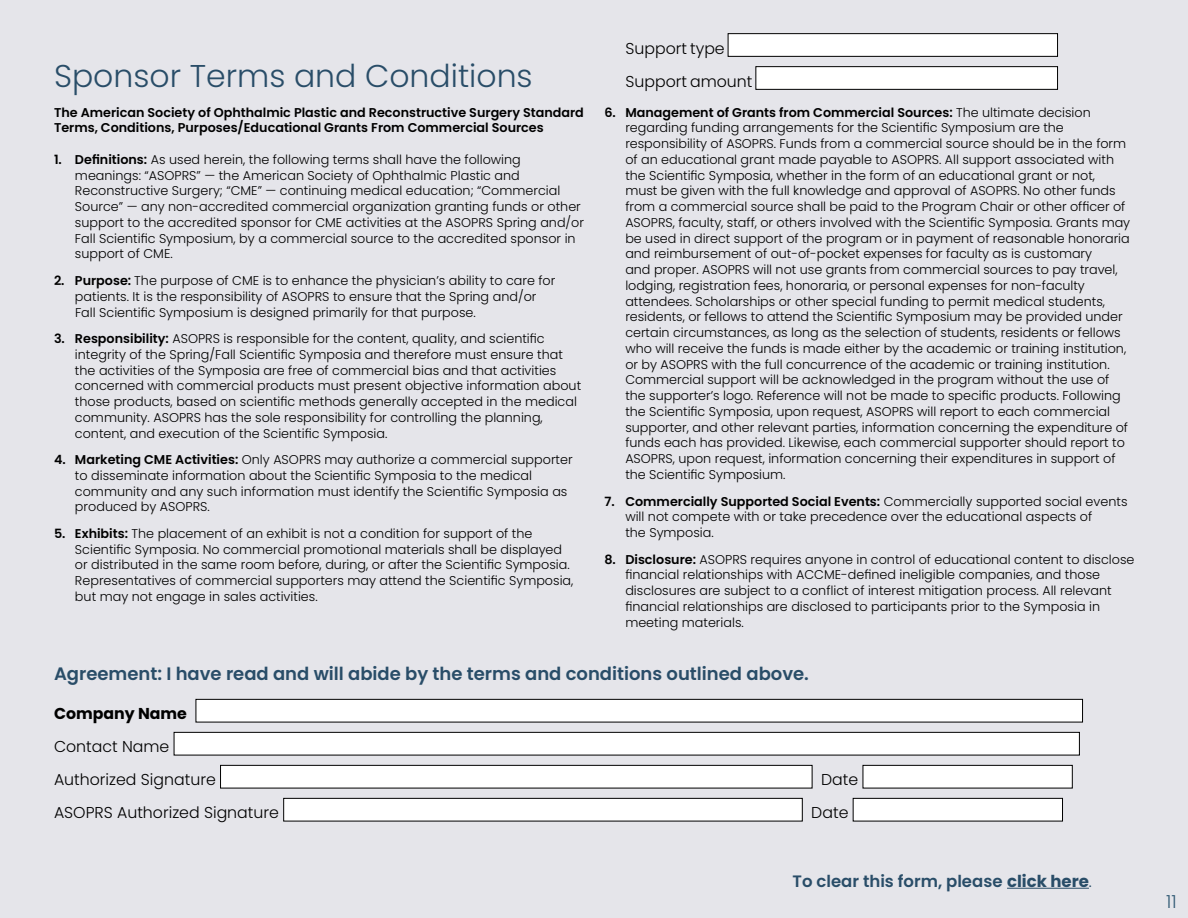
<style>
.page{position:relative;width:1188px;height:918px;background:#e5e5ea}
.page>*{position:absolute;margin:0;border:0;box-sizing:border-box;transform-origin:0 0}
.Head_1{font:300 31.5px "Poppins";color:#294d68}
.t1{font:600 18px "Poppins";color:#294d68}
.Head_1-2{font:300 18px "Poppins";color:#355d77}
.t2{font:600 16.5px "Poppins";color:#294d68}
.t3{font:300 15.75px "Poppins";color:#000}
.t4{font:700 15.75px/33px "Poppins";color:#000}
.t5{font:300 12.75px/15.8px "Poppins";color:#000}
.t6{font:600 12.75px/15.8px "Poppins";color:#000}
.s1{font-weight:600}
.s2{font-weight:300}
.s3{font-weight:700}
</style>
<div class="page">
<div style="left:196px;top:699px;width:887px;height:23px;background:#fff"></div>
<div style="left:196px;top:699px;width:887px;height:23px;border:1px solid #000"></div>
<div style="left:174px;top:732px;width:905px;height:23px;background:#fff"></div>
<div style="left:174px;top:732px;width:906px;height:23px;border:1px solid #000"></div>
<div style="left:221px;top:765px;width:591px;height:23px;background:#fff"></div>
<div style="left:220px;top:765px;width:592px;height:23px;border:1px solid #000"></div>
<div style="left:863px;top:765px;width:209px;height:23px;background:#fff"></div>
<div style="left:863px;top:765px;width:210px;height:23px;border:1px solid #000"></div>
<div style="left:284px;top:798px;width:518px;height:23px;background:#fff"></div>
<div style="left:283px;top:798px;width:520px;height:23px;border:1px solid #000"></div>
<div style="left:853px;top:798px;width:210px;height:23px;background:#fff"></div>
<div style="left:853px;top:798px;width:210px;height:23px;border:1px solid #000"></div>
<div style="left:728px;top:34px;width:330px;height:22px;background:#fff"></div>
<div style="left:728px;top:33px;width:330px;height:24px;border:1px solid #000"></div>
<div style="left:756px;top:67px;width:302px;height:22px;background:#fff"></div>
<div style="left:756px;top:66px;width:302px;height:24px;border:1px solid #000"></div>
<hr style="left:1007px;top:888px;width:82px;height:1px;background:#294d68">
<p class="Head_1" style="left:54px;top:57px;width:480px">Sponsor Terms and Conditions</p>
<p class="t3" style="left:626px;top:39px;width:101px">Support type</p>
<p class="t3" style="left:626px;top:72px;width:129px">Support amount</p>
<p class="t6" style="left:54px;top:104px;width:531px">The American Society of Ophthalmic Plastic and Reconstructive Surgery Standard<br>Terms, Conditions, Purposes/Educational Grants From Commercial Sources</p>
<p class="t5" style="left:75px;top:152px;width:511px;text-indent:-21px"><span class="s1">1. Definitions:</span> As used herein, the following terms shall have the following meanings: “ASOPRS” — the American Society of Ophthalmic Plastic and Reconstructive Surgery; “CME” — continuing medical education; “Commercial Source” — any non-accredited commercial organization granting funds or other support to the accredited sponsor for CME activities at the ASOPRS Spring and/or Fall Scientific Symposium, by a commercial source to the accredited sponsor in support of CME.</p>
<p class="t5" style="left:75px;top:273px;width:482px;text-indent:-21px"><span class="s1">2. Purpose:</span> The purpose of CME is to enhance the physician’s ability to care for patients. It is the responsibility of ASOPRS to ensure that the Spring and/or<br>Fall Scientific Symposium is designed primarily for that purpose.</p>
<p class="t5" style="left:75px;top:331px;width:508px;text-indent:-21px"><span class="s1">3. Responsibility:</span> ASOPRS is responsible for the content, quality, and scientific integrity of the Spring/Fall Scientific Symposia and therefore must ensure that the activities of the Symposia are free of commercial bias and that activities concerned with commercial products must present objective information about those products, based on scientific methods generally accepted in the medical community. ASOPRS has the sole responsibility for controlling the planning, content, and execution of the Scientific Symposia.</p>
<p class="t5" style="left:75px;top:452px;width:499px;text-indent:-21px"><span class="s1">4. Marketing CME Activities:</span> Only ASOPRS may authorize a commercial supporter to disseminate information about the Scientific Symposia to the medical community and any such information must identify the Scientific Symposia as produced by ASOPRS.</p>
<p class="t5" style="left:75px;top:526px;width:500px;text-indent:-21px"><span class="s1">5. Exhibits:</span> The placement of an exhibit is not a condition for support of the Scientific Symposia. No commercial promotional materials shall be displayed or distributed in the same room before, during, or after the Scientific Symposia.<br>Representatives of commercial supporters may attend the Scientific Symposia, but may not engage in sales activities.</p>
<p class="t5" style="left:625px;top:104px;width:506px;text-indent:-21px"><span class="s1">6. Management of Grants from Commercial Sources:</span> The ultimate decision regarding funding arrangements for the Scientific Symposium are the responsibility of ASOPRS. Funds from a commercial source should be in the form of an educational grant made payable to ASOPRS. All support associated with the Scientific Symposia, whether in the form of an educational grant or not, must be given with the full knowledge and approval of ASOPRS. No other funds from a commercial source shall be paid to the Program Chair or other officer of ASOPRS, faculty, staff, or others involved with the Scientific Symposia. Grants may be used in direct support of the program or in payment of reasonable honoraria and reimbursement of out-of-pocket expenses for faculty as is customary<br>and proper. ASOPRS will not use grants from commercial sources to pay travel, lodging, registration fees, honoraria, or personal expenses for non-faculty attendees. Scholarships or other special funding to permit medical students, residents, or fellows to attend the Scientific Symposium may be provided under certain circumstances, as long as the selection of students, residents or fellows who will receive the funds is made either by the academic or training institution, or by ASOPRS with the full concurrence of the academic or training institution.<br>Commercial support will be acknowledged in the program without the use of the supporter’s logo. Reference will not be made to specific products. Following the Scientific Symposia, upon request, ASOPRS will report to each commercial supporter, and other relevant parties, information concerning the expenditure of funds each has provided. Likewise, each commercial supporter should report to ASOPRS, upon request, information concerning their expenditures in support of the Scientific Symposium.</p>
<p class="t5" style="left:625px;top:493px;width:504px;text-indent:-21px"><span class="s1">7. Commercially Supported Social Events:</span> Commercially supported social events will not compete with or take precedence over the educational aspects of<br>the Symposia.</p>
<p class="t5" style="left:625px;top:551px;width:511px;text-indent:-21px"><span class="s1">8. Disclosure:</span> ASOPRS requires anyone in control of educational content to disclose financial relationships with ACCME-defined ineligible companies, and those disclosures are subject to a conflict of interest mitigation process. All relevant financial relationships are disclosed to participants prior to the Symposia in meeting materials.</p>
<p class="t1" style="left:54px;top:663px;width:756px">Agreement: I have read and will abide by the terms and conditions outlined above.</p>
<p class="t4" style="left:54px;top:698px;width:134px">Company Name<br><span class="s2">Contact Name</span></p>
<p class="t3" style="left:54px;top:771px;width:163px">Authorized Signature</p>
<p class="t3" style="left:821px;top:771px;width:39px">Date</p>
<p class="t3" style="left:54px;top:804px;width:226px">ASOPRS Authorized Signature</p>
<p class="t3" style="left:811px;top:804px;width:39px">Date</p>
<p class="t2" style="left:793px;top:872px;width:301px">To clear this form, please <span class="s3">click here</span><span class="s2">.</span></p>
<p class="Head_1-2" style="left:1166px;top:891px;width:12px">11</p>
</div>
